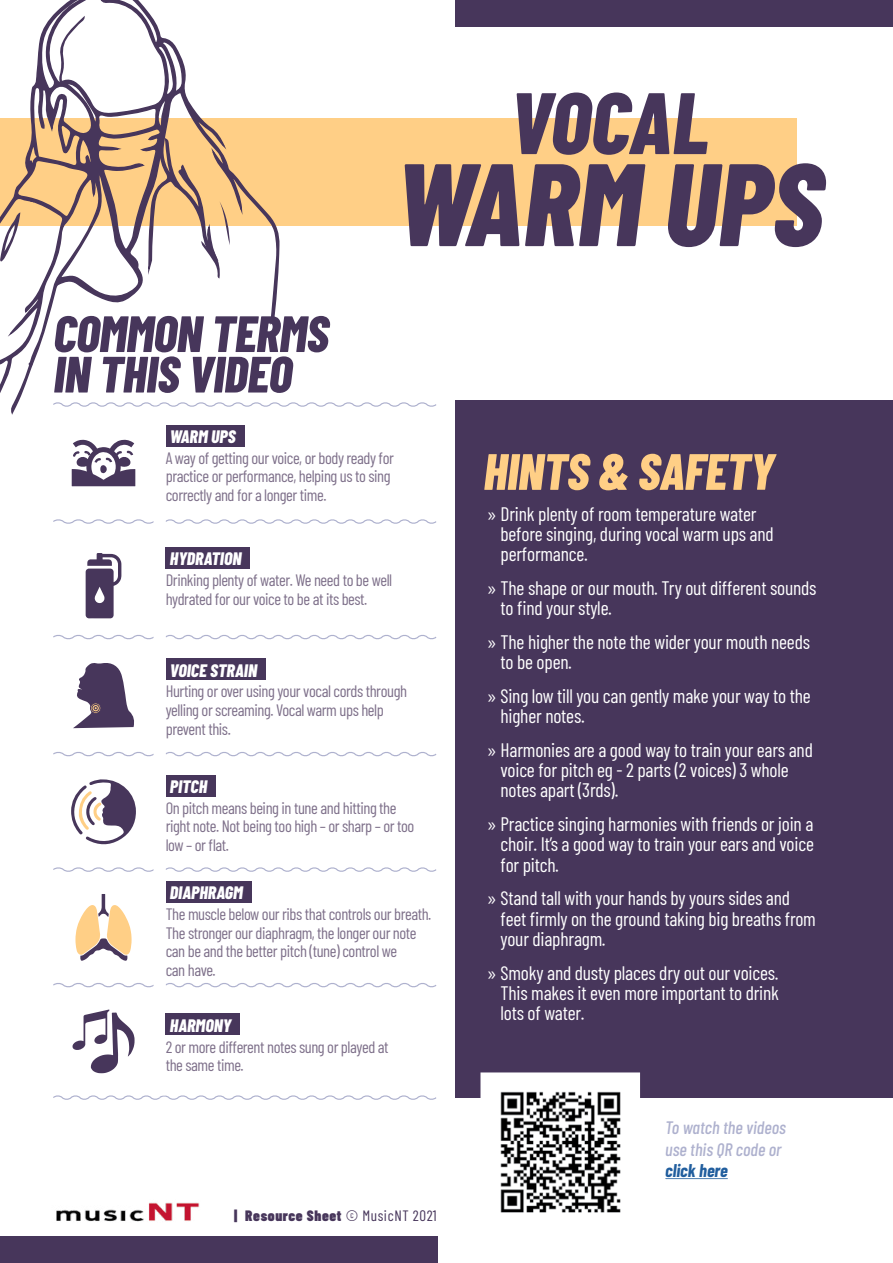
<style>
.page{position:relative;width:893px;height:1263px;background:#fff}
.page>*{position:absolute;margin:0;border:0;box-sizing:border-box;transform-origin:0 0}
.t1{font:italic 800 117px "Barlow Condensed";color:#47365b}
.t2{font:italic 800 87px "Barlow Condensed";letter-spacing:-.005em;color:#47365b}
.t3{font:italic 800 51px/40.5px "Barlow Condensed";letter-spacing:-.01em;color:#47365b}
.t4{font:italic 800 51px "Barlow Condensed";letter-spacing:-.01em;color:#ffcf86}
.t5{font:19.5px/20.2px "Barlow Condensed";letter-spacing:-.01em;color:#fff}
.t6{font:italic 800 18px "Barlow Condensed";color:#fff}
.t7{font:italic 500 18px/21.6px "Barlow Condensed";color:#aeb1ce}
.t8{font:italic 700 18px "Barlow Condensed";color:#215e9e}
.t9{font:16.5px/18.8px "Barlow Condensed";letter-spacing:-.025em;color:#7e708a}
.t10{font:900 15px "Barlow Condensed";letter-spacing:.04em;color:#47365b}
.s1{font-weight:400}
.s2{font-family:"Myriad Pro"}
</style>
<div class="page">
<div style="left:455px;top:400px;width:438px;height:698px;background:#47365b"></div>
<div style="left:0;top:118px;width:797px;height:108px;background:#ffcf86"></div>
<img style="left:56px;top:1202px;width:144px;height:20px">
<div style="left:0;top:1236px;width:437px;height:27px;background:#47365b"></div>
<div style="left:455px;top:0;width:438px;height:27px;background:#47365b"></div>
<svg style="left:480px;top:1072px;width:248px;height:141px"></svg>
<svg style="left:280px;top:402px;width:157px;height:5px"></svg>
<svg style="left:53px;top:519px;width:101px;height:5px"></svg>
<svg style="left:166px;top:519px;width:271px;height:5px"></svg>
<svg style="left:53px;top:635px;width:101px;height:5px"></svg>
<svg style="left:166px;top:635px;width:271px;height:5px"></svg>
<svg style="left:53px;top:752px;width:101px;height:5px"></svg>
<svg style="left:166px;top:752px;width:271px;height:5px"></svg>
<svg style="left:53px;top:867px;width:101px;height:5px"></svg>
<svg style="left:166px;top:867px;width:270px;height:5px"></svg>
<svg style="left:53px;top:983px;width:101px;height:5px"></svg>
<svg style="left:166px;top:983px;width:271px;height:5px"></svg>
<svg style="left:53px;top:1095px;width:383px;height:5px"></svg>
<svg style="left:72px;top:439px;width:63px;height:47px"></svg>
<div style="left:166px;top:425px;width:78px;height:21px;background:#47365b"></div>
<svg style="left:86px;top:553px;width:35px;height:65px"></svg>
<div style="left:166px;top:547px;width:84px;height:22px;background:#47365b"></div>
<svg style="left:73px;top:663px;width:61px;height:65px"></svg>
<div style="left:166px;top:658px;width:100px;height:22px;background:#47365b"></div>
<svg style="left:71px;top:779px;width:65px;height:66px"></svg>
<div style="left:166px;top:775px;width:50px;height:21px;background:#47365b"></div>
<svg style="left:75px;top:894px;width:57px;height:67px"></svg>
<div style="left:166px;top:881px;width:85px;height:21px;background:#47365b"></div>
<svg style="left:72px;top:1009px;width:63px;height:64px"></svg>
<div style="left:166px;top:1014px;width:74px;height:21px;background:#47365b"></div>
<svg style="left:0;top:0;width:280px;height:431px"></svg>
<svg style="left:28px;top:362px;width:5px;height:4px"></svg>
<svg style="left:201px;top:201px;width:29px;height:77px"></svg>
<svg style="left:0;top:212px;width:20px;height:50px"></svg>
<svg style="left:59px;top:16px;width:26px;height:70px"></svg>
<h2 class="t2" style="left:509px;top:61px;width:201px">VOCAL</h2>
<h1 class="t1" style="left:395px;top:121px;width:430px">WARM UPS</h1>
<h3 class="t3" style="left:53px;top:311px;width:277px">COMMON TERMS<br>IN THIS VIDEO</h3>
<p class="t6" style="left:170px;top:424px;width:67px">WARM UPS</p>
<p class="t9" style="left:166px;top:447px;width:230px">A way of getting our voice, or body ready for practice or performance, helping us to sing correctly and for a longer time.</p>
<p class="t6" style="left:170px;top:546px;width:73px">HYDRATION</p>
<p class="t9" style="left:166px;top:570px;width:228px">Drinking plenty of water. We need to be well hydrated for our voice to be at its best.</p>
<p class="t6" style="left:170px;top:657px;width:89px">VOICE STRAIN</p>
<p class="t9" style="left:166px;top:681px;width:243px">Hurting or over using your vocal cords through yelling or screaming. Vocal warm ups help prevent this.</p>
<p class="t6" style="left:170px;top:773px;width:39px">PITCH</p>
<p class="t9" style="left:166px;top:797px;width:250px">On pitch means being in tune and hitting the right note. Not being too high – or sharp – or too low – or flat.</p>
<p class="t6" style="left:170px;top:880px;width:74px">DIAPHRAGM</p>
<p class="t9" style="left:166px;top:903px;width:267px">The muscle below our ribs that controls our breath.<br>The stronger our diaphragm, the longer our note can be and the better pitch (tune) control we<br>can have.</p>
<p class="t6" style="left:170px;top:1012px;width:63px">HARMONY</p>
<p class="t9" style="left:166px;top:1036px;width:224px">2 or more different notes sung or played at the same time.</p>
<p class="t10" style="left:234px;top:1205px;width:204px">| Resource Sheet <span class="s1">© MusicNT 2021</span></p>
<h3 class="t4" style="left:483px;top:435px;width:292px">HINTS &amp; SAFETY</h3>
<p class="t5" style="left:500px;top:502px;width:275px;text-indent:-13px"><span class="s2">»</span> Drink plenty of room temperature water before singing, during vocal warm ups and performance.</p>
<p class="t5" style="left:500px;top:576px;width:317px;text-indent:-13px"><span class="s2">»</span> The shape or our mouth. Try out different sounds to find your style.</p>
<p class="t5" style="left:500px;top:630px;width:311px;text-indent:-13px"><span class="s2">»</span> The higher the note the wider your mouth needs to be open.</p>
<p class="t5" style="left:500px;top:684px;width:312px;text-indent:-13px"><span class="s2">»</span> Sing low till you can gently make your way to the higher notes.</p>
<p class="t5" style="left:500px;top:738px;width:314px;text-indent:-13px"><span class="s2">»</span> Harmonies are a good way to train your ears and voice for pitch eg - 2 parts (2 voices) 3 whole notes apart (3rds).</p>
<p class="t5" style="left:500px;top:812px;width:315px;text-align:justify;text-indent:-13px"><span class="s2">»</span> Practice singing harmonies with friends or join a choir. It’s a good way to train your ears and voice for pitch.</p>
<p class="t5" style="left:500px;top:887px;width:317px;text-indent:-13px"><span class="s2">»</span> Stand tall with your hands by yours sides and feet firmly on the ground taking big breaths from your diaphragm.</p>
<p class="t5" style="left:500px;top:961px;width:280px;text-align:justify;text-indent:-13px"><span class="s2">»</span> Smoky and dusty places dry out our voices.<br>This makes it even more important to drink lots of water.</p>
<p class="t7" style="left:665px;top:1115px;width:122px">To watch the videos use this QR code or</p>
<p class="t8" style="left:665px;top:1158px;width:64px">click here</p>
</div>
